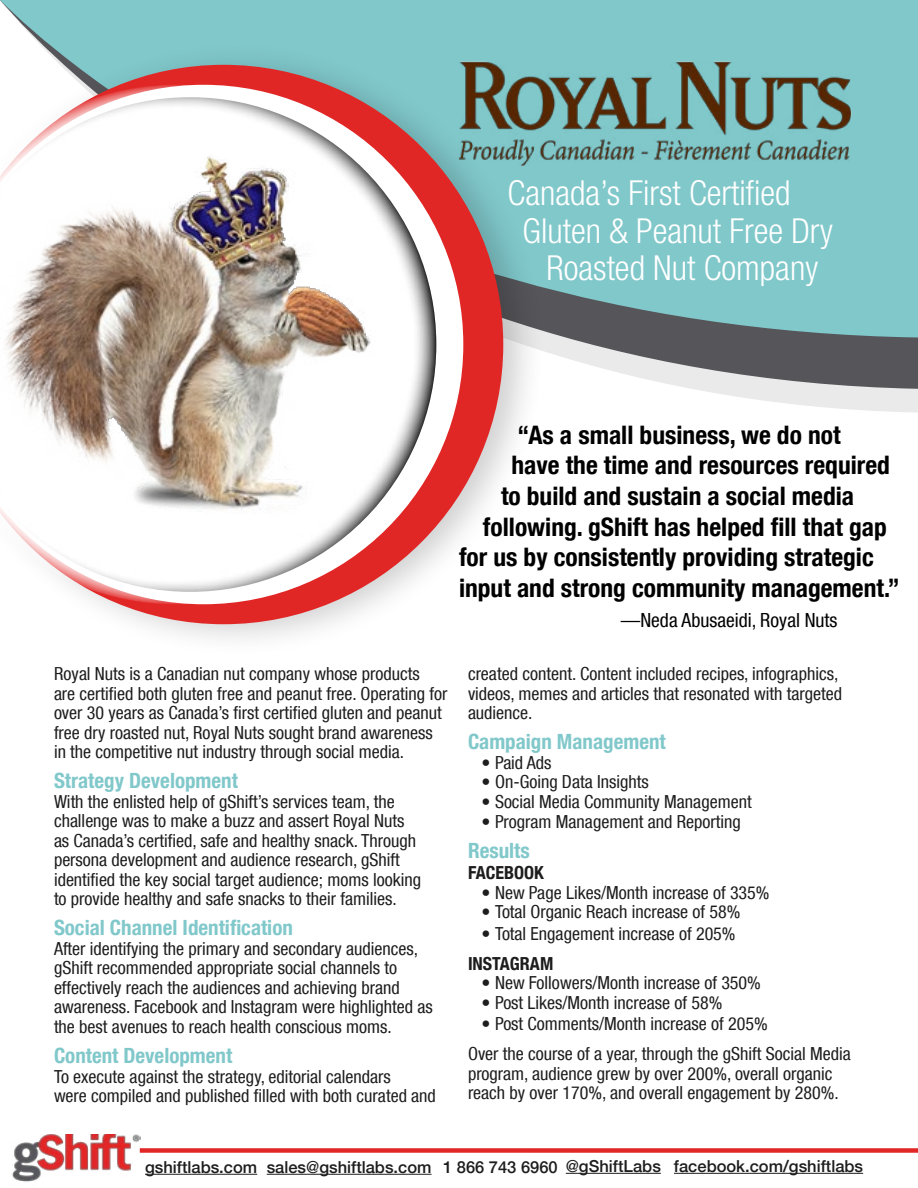
<style>
.page{position:relative;width:918px;height:1188px;background:#fff}
.page>*{position:absolute;margin:0;border:0;box-sizing:border-box;transform-origin:0 0}
.t1{font:300 condensed 34.5px "Helvetica Neue LT Com";color:#fff}
.t2{font:700 condensed 25.5px "Helvetica Neue LT Com";color:#000}
.t3{font:700 condensed 21px "Helvetica Neue LT Com";color:#81c8cb}
.t4{font:condensed 19.5px "Helvetica Neue LT Com";color:#000}
.t5{font:condensed 18px/19.5px "Helvetica Neue LT Com";color:#1d1d1d}
.t6{font:700 condensed 18px "Helvetica Neue LT Com";color:#1d1d1d}
.t7{font:500 16.5px "Helvetica Neue";color:#1d1d1d}
</style>
<div class="page">
<svg style="left:695px;top:389px;width:223px;height:24px;fill:#eaeaea"></svg>
<svg style="left:547px;top:338px;width:371px;height:51px;background:#929294"></svg>
<svg style="left:0;top:0;width:918px;height:338px;background:#7fc1c4"></svg>
<div style="left:0;top:40px;width:547px;height:619px;background:#000;opacity:.19"></div>
<svg style="left:0;top:65px;width:503px;height:559px"></svg>
<svg style="left:436px;top:177px;width:27px;height:427px"></svg>
<svg style="left:0;top:85px;width:436px;height:519px"></svg>
<img style="left:12px;top:1134px;width:128px;height:48px">
<div style="left:140px;top:1148px;width:778px;height:5px;background:#e12726"></div>
<hr style="left:145px;top:1174px;width:112px;height:1px;background:#1d1d1d">
<hr style="left:566px;top:1173px;width:95px;height:1px;background:#1d1d1d">
<hr style="left:674px;top:1173px;width:189px;height:1px;background:#1d1d1d">
<hr style="left:267px;top:1174px;width:165px;height:1px;background:#1d1d1d">
<img style="left:0;top:148px;width:400px;height:393px">
<img style="left:427px;top:54px;width:458px;height:123px">
<h1 class="t1" style="left:508px;top:173px;width:284px">Canada’s First Certified</h1>
<h1 class="t1" style="left:523px;top:211px;width:312px">Gluten &amp; Peanut Free Dry</h1>
<h1 class="t1" style="left:547px;top:248px;width:273px">Roasted Nut Company</h1>
<h2 class="t2" style="left:518px;top:419px;width:325px">“As a small business, we do not</h2>
<h2 class="t2" style="left:512px;top:450px;width:380px">have the time and resources required</h2>
<h2 class="t2" style="left:501px;top:481px;width:355px">to build and sustain a social media</h2>
<h2 class="t2" style="left:483px;top:511px;width:405px">following. gShift has helped fill that gap</h2>
<h2 class="t2" style="left:459px;top:542px;width:416px">for us by consistently providing strategic</h2>
<h2 class="t2" style="left:459px;top:572px;width:442px">input and strong community management.”</h2>
<p class="t4" style="left:621px;top:609px;width:218px">—Neda Abusaeidi, Royal Nuts</p>
<p class="t5" style="left:54px;top:664px;width:395px">Royal Nuts is a Canadian nut company whose products<br>are certified both gluten free and peanut free. Operating for over 30 years as Canada’s first certified gluten and peanut free dry roasted nut, Royal Nuts sought brand awareness in the competitive nut industry through social media.</p>
<p class="t3" style="left:54px;top:768px;width:186px">Strategy Development</p>
<p class="t5" style="left:54px;top:791px;width:369px">With the enlisted help of gShift’s services team, the challenge was to make a buzz and assert Royal Nuts as Canada’s certified, safe and healthy snack. Through persona development and audience research, gShift identified the key social target audience; moms looking to provide healthy and safe snacks to their families.</p>
<p class="t3" style="left:54px;top:915px;width:240px">Social Channel Identification</p>
<p class="t5" style="left:54px;top:938px;width:380px">After identifying the primary and secondary audiences, gShift recommended appropriate social channels to effectively reach the audiences and achieving brand awareness. Facebook and Instagram were highlighted as the best avenues to reach health conscious moms.</p>
<p class="t3" style="left:54px;top:1043px;width:180px">Content Development</p>
<p class="t5" style="left:54px;top:1066px;width:383px">To execute against the strategy, editorial calendars<br>were compiled and published filled with both curated and</p>
<p class="t5" style="left:468px;top:664px;width:376px">created content. Content included recipes, infographics, videos, memes and articles that resonated with targeted audience.</p>
<p class="t3" style="left:468px;top:729px;width:199px">Campaign Management</p>
<p class="t5" style="left:482px;top:752px;width:72px">• Paid Ads</p>
<p class="t5" style="left:482px;top:772px;width:169px">• On-Going Data Insights</p>
<p class="t5" style="left:482px;top:791px;width:272px">• Social Media Community Management</p>
<p class="t5" style="left:482px;top:811px;width:261px">• Program Management and Reporting</p>
<p class="t3" style="left:468px;top:838px;width:63px">Results</p>
<p class="t6" style="left:468px;top:862px;width:77px">FACEBOOK</p>
<p class="t5" style="left:482px;top:882px;width:290px">• New Page Likes/Month increase of 335%</p>
<p class="t5" style="left:482px;top:902px;width:260px">• Total Organic Reach increase of 58%</p>
<p class="t5" style="left:482px;top:923px;width:256px">• Total Engagement increase of 205%</p>
<p class="t6" style="left:468px;top:953px;width:87px">INSTAGRAM</p>
<p class="t5" style="left:482px;top:973px;width:281px">• New Followers/Month increase of 350%</p>
<p class="t5" style="left:482px;top:992px;width:242px">• Post Likes/Month increase of 58%</p>
<p class="t5" style="left:468px;top:1009px;width:384px;line-height:30px;text-indent:14px">• Post Comments/Month increase of 205%<br>Over the course of a year, through the gShift Social Media</p>
<p class="t5" style="left:468px;top:1064px;width:372px">program, audience grew by over 200%, overall organic reach by over 170%, and overall engagement by 280%.</p>
<p class="t7" style="left:145px;top:1154px;width:720px">gshiftlabs.com sales@gshiftlabs.com 1 866 743 6960 @gShiftLabs facebook.com/gshiftlabs</p>
</div>
